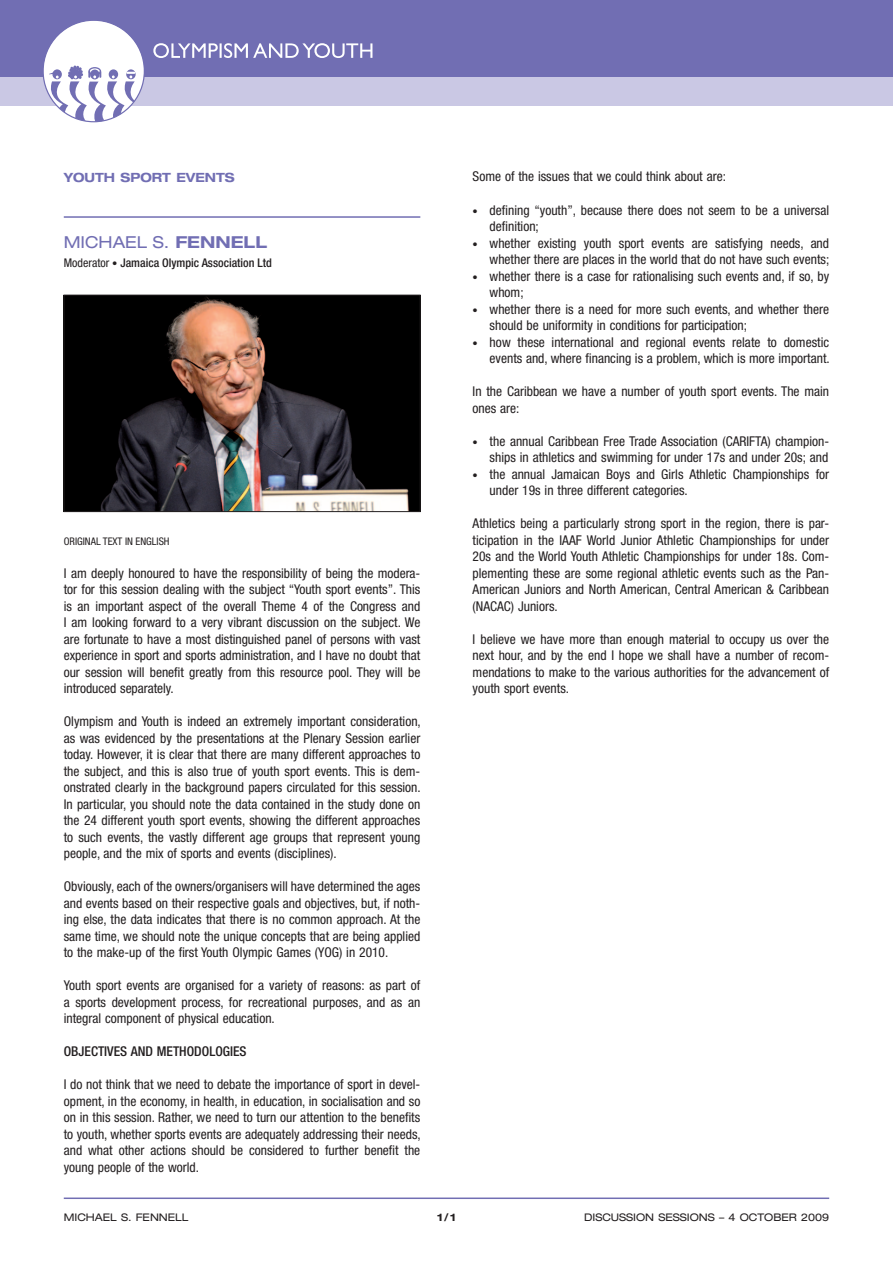
<style>
.page{position:relative;width:893px;height:1263px;background:#fff}
.page>*{position:absolute;margin:0;border:0;box-sizing:border-box;transform-origin:0 0}
.t1{font:expanded 16.5px "Helvetica Neue";color:#716eb3}
.t2{font:condensed 13.5px/16.5px "Helvetica Neue";color:#231f20;text-align:justify}
.t3{font:500 condensed 13.5px "Helvetica Neue";color:#231f20}
.t4{font:700 expanded 12.75px "Helvetica Neue";color:#716eb3;scale:.95 1}
.t5{font:500 condensed 12px "Helvetica Neue";color:#231f20}
.t6{font:expanded 10.5px "Helvetica Neue";color:#231f20}
.t7{font:condensed 10.5px "Helvetica Neue";color:#231f20}
.t8{font:700 expanded 10.5px "Helvetica Neue";color:#231f20}
.s1{font-weight:700}
.s2{font-weight:400}
.s3{font-weight:400;font-size:10.5px}
.s4{font-size:10.5px}
</style>
<div class="page">
<div style="left:0;top:0;width:893px;height:77px;background:#716eb3"></div>
<div style="left:0;top:77px;width:893px;height:29px;background:#cac8e4"></div>
<div style="left:43px;top:20px;width:101px;height:102px;background:#fff;border-radius:50%"></div>
<svg style="left:47px;top:66px;width:95px;height:56px"></svg>
<hr style="left:64px;top:1197px;width:765px;height:2px;background:#716eb3">
<svg style="left:153px;top:43px;width:219px;height:15px"></svg>
<hr style="left:64px;top:216px;width:356px;height:2px;background:#716eb3">
<img style="left:66px;top:297px;width:352px;height:213px">
<div style="left:64px;top:295px;width:356px;height:217px;border:1px solid #231f20"></div>
<p class="t4" style="left:64px;top:169px;width:72px">YOUTH SPOR</p>
<p class="t4" style="left:162px;top:169px;width:26px">T EVE</p>
<p class="t4" style="left:205px;top:169px;width:32px">NTS</p>
<p class="t1" style="left:64px;top:232px;width:192px">MICHAEL S. <span class="s1">FENNELL</span></p>
<p class="t5" style="left:64px;top:256px;width:210px"><span class="s2">Moderator</span> <span class="s3">•</span> Jamaica Olympic Association Ltd</p>
<p class="t7" style="left:64px;top:535px;width:107px">Original text in English</p>
<p class="t2" style="left:64px;top:564px;width:358px">I am deeply honoured to have the responsibility of being the modera&shy;tor for this session dealing with the subject “Youth sport events”. This is an important aspect of the overall Theme 4 of the Congress and I am looking forward to a very vibrant discussion on the subject. We are fortunate to have a most distinguished panel of persons with vast experience in sport and sports administration, and I have no doubt that our session will benefit greatly from this resource pool. They will be introduced separately.</p>
<p class="t2" style="left:64px;top:713px;width:359px">Olympism and Youth is indeed an extremely important consideration, as was evidenced by the presentations at the Plenary Session earlier today. However, it is clear that there are many different approaches to the subject, and this is also true of youth sport events. This is dem&shy;onstrated clearly in the background papers circulated for this session.<br>In particular, you should note the data contained in the study done on the 24 different youth sport events, showing the different approaches to such events, the vastly different age groups that represent young people, and the mix of sports and events (disciplines).</p>
<p class="t2" style="left:64px;top:878px;width:358px">Obviously, each of the owners/organisers will have determined the ages and events based on their respective goals and objectives, but, if noth&shy;ing else, the data indicates that there is no common approach. At the same time, we should note the unique concepts that are being applied to the make-up of the first Youth Olympic Games (YOG) in 2010.</p>
<p class="t2" style="left:64px;top:977px;width:358px">Youth sport events are organised for a variety of reasons: as part of a sports development process, for recreational purposes, and as an integral component of physical education.</p>
<p class="t3" style="left:64px;top:1043px;width:184px">Obj ectives and methodologi es</p>
<p class="t2" style="left:64px;top:1076px;width:358px">I do not think that we need to debate the importance of sport in devel&shy;opment, in the economy, in health, in education, in socialisation and so on in this session. Rather, we need to turn our attention to the benefits to youth, whether sports events are adequately addressing their needs, and what other actions should be considered to further benefit the young people of the world.</p>
<p class="t2" style="left:473px;top:168px;width:255px">Some of the issues that we could think about are:</p>
<p class="t2" style="left:490px;top:201px;width:341px;text-indent:-17px"><span class="s4">•</span> defining “youth”, because there does not seem to be a universal definition;</p>
<p class="t2" style="left:473px;top:234px;width:358px;text-align:right"><span class="s4">•</span> whether existing youth sport events are satisfying needs, and whether there are places in the world that do not have such events;</p>
<p class="t2" style="left:490px;top:267px;width:341px;text-indent:-17px"><span class="s4">•</span> whether there is a case for rationalising such events and, if so, by whom;</p>
<p class="t2" style="left:490px;top:300px;width:341px;text-indent:-17px"><span class="s4">•</span> whether there is a need for more such events, and whether there should be uniformity in conditions for participation;</p>
<p class="t2" style="left:473px;top:333px;width:359px;text-align:right"><span class="s4">•</span> how these international and regional events relate to domestic events and, where financing is a problem, which is more important.</p>
<p class="t2" style="left:473px;top:383px;width:358px">In the Caribbean we have a number of youth sport events. The main ones are:</p>
<p class="t2" style="left:473px;top:432px;width:358px;text-align:right"><span class="s4">•</span> the annual Caribbean Free Trade Association (CARI FTA) champion&shy;ships in athletics and swimming for under 17s and under 20s; and</p>
<p class="t2" style="left:490px;top:465px;width:341px;text-indent:-17px"><span class="s4">•</span> the annual Jamaican Boys and Girls Athletic Championships for under 19s in three different categories.</p>
<p class="t2" style="left:473px;top:515px;width:358px">Athletics being a particularly strong sport in the region, there is par&shy;ticipation in the IAAF World Junior Athletic Championships for under 20s and the World Youth Athletic Championships for under 18s. Com&shy;plementing these are some regional athletic events such as the Pan-American Juniors and North American, Central American &amp; Caribbean (NACAC) Juniors.</p>
<p class="t2" style="left:473px;top:630px;width:358px">I believe we have more than enough material to occupy us over the next hour, and by the end I hope we shall have a number of recom&shy;mendations to make to the various authorities for the advancement of youth sport events.</p>
<p class="t6" style="left:64px;top:1211px;width:119px">MICHAEL S. FENNELL</p>
<p class="t8" style="left:437px;top:1211px;width:20px">1/1</p>
<p class="t6" style="left:584px;top:1211px;width:16px">DISCUSSI</p>
<p class="t6" style="left:636px;top:1211px;width:30px">ON SESSI</p>
<p class="t6" style="left:690px;top:1211px;width:141px">ONS – 4 OCTOBER 2009</p>
</div>
